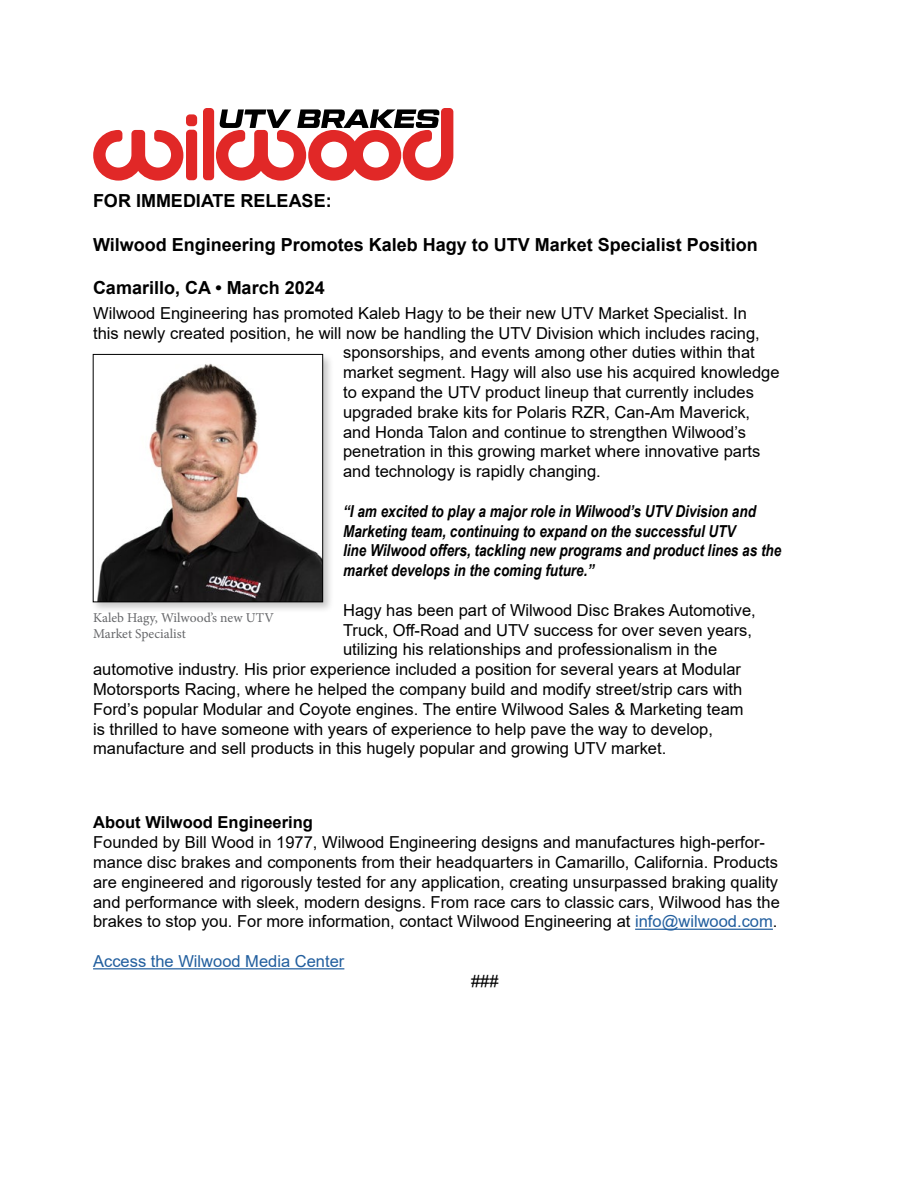
<style>
.page{position:relative;width:918px;height:1188px;background:#fff}
.page>*{position:absolute;margin:0;border:0;box-sizing:border-box;transform-origin:0 0}
.t1{font:700 18px "Arial";color:#000}
.t2{font:16.5px/19.8px "Arial";color:#000}
.t3{font:italic 700 16.5px/19.8px "Arial Narrow";color:#000}
.t4{font:16.5px "Arial";color:#215e9e}
.t5{font:700 16.5px "Arial";color:#000}
.t6{font:13.5px/16.2px "Minion Pro";color:#656669}
.s1{color:#215e9e}
</style>
<div class="page">
<hr style="left:635px;top:929px;width:138px;height:1px;background:#215e9e">
<hr style="left:93px;top:968px;width:251px;height:1px;background:#215e9e">
<div style="left:91px;top:352px;width:244px;height:262px;background:#000;opacity:.22"></div>
<img style="left:95px;top:356px;width:226px;height:244px">
<div style="left:93px;top:354px;width:230px;height:248px;border:1px solid #000"></div>
<div style="left:186px;top:114px;width:11px;height:12px;background:#e12827;border-radius:4px"></div>
<div style="left:186px;top:130px;width:11px;height:50px;background:#e12827;border-radius:4px"></div>
<div style="left:203px;top:108px;width:11px;height:72px;background:#e12827;border-radius:4px"></div>
<svg style="left:93px;top:130px;width:90px;height:51px"></svg>
<svg style="left:216px;top:108px;width:237px;height:73px"></svg>
<p class="t1" style="left:93px;top:188px;width:240px">FOR IMMEDIATE RELEASE:</p>
<p class="t1" style="left:93px;top:232px;width:666px">Wilwood Engineering Promotes Kaleb Hagy to UTV Market Specialist Position</p>
<p class="t1" style="left:93px;top:275px;width:233px">Camarillo, CA • March 2024</p>
<p class="t2" style="left:93px;top:303px;width:655px">Wilwood Engineering has promoted Kaleb Hagy to be their new UTV Market Specialist. In</p>
<p class="t2" style="left:93px;top:323px;width:668px">this newly created position, he will now be handling the UTV Division which includes racing,</p>
<p class="t2" style="left:343px;top:343px;width:413px">sponsorships, and events among other duties within that</p>
<p class="t2" style="left:343px;top:362px;width:438px">market segment. Hagy will also use his acquired knowledge</p>
<p class="t2" style="left:343px;top:382px;width:412px">to expand the UTV product lineup that currently includes</p>
<p class="t2" style="left:343px;top:402px;width:409px">upgraded brake kits for Polaris RZR, Can-Am Maverick,</p>
<p class="t2" style="left:343px;top:422px;width:405px">and Honda Talon and continue to strengthen Wilwood’s</p>
<p class="t2" style="left:343px;top:442px;width:419px">penetration in this growing market where innovative parts</p>
<p class="t2" style="left:343px;top:461px;width:259px">and technology is rapidly changing.</p>
<p class="t3" style="left:343px;top:500px;width:440px">“I am excited to play a major role in Wilwood’s UTV Division and Marketing team, continuing to expand on the successful UTV<br>line Wilwood offers, tackling new programs and product lines as the market develops in the coming future.”</p>
<p class="t2" style="left:343px;top:600px;width:414px">Hagy has been part of Wilwood Disc Brakes Automotive,</p>
<p class="t2" style="left:343px;top:620px;width:410px">Truck, Off-Road and UTV success for over seven years,</p>
<p class="t2" style="left:343px;top:640px;width:376px">utilizing his relationships and professionalism in the</p>
<p class="t2" style="left:93px;top:659px;width:650px">automotive industry. His prior experience included a position for several years at Modular</p>
<p class="t2" style="left:93px;top:679px;width:651px">Motorsports Racing, where he helped the company build and modify street/strip cars with</p>
<p class="t2" style="left:93px;top:699px;width:652px">Ford’s popular Modular and Coyote engines. The entire Wilwood Sales &amp; Marketing team</p>
<p class="t2" style="left:93px;top:719px;width:621px">is thrilled to have someone with years of experience to help pave the way to develop,</p>
<p class="t2" style="left:93px;top:739px;width:575px">manufacture and sell products in this hugely popular and growing UTV market.</p>
<p class="t6" style="left:93px;top:610px;width:182px">Kaleb Hagy, Wilwood’s new UTV<br>Market Specialist</p>
<p class="t5" style="left:93px;top:811px;width:221px">About Wilwood Engineering</p>
<p class="t2" style="left:93px;top:832px;width:688px">Founded by Bill Wood in 1977, Wilwood Engineering designs and manufactures high-perfor&shy;mance disc brakes and components from their headquarters in Camarillo, California. Products are engineered and rigorously tested for any application, creating unsurpassed braking quality and performance with sleek, modern designs. From race cars to classic cars, Wilwood has the brakes to stop you. For more information, contact Wilwood Engineering at <span class="s1">info@wilwood.com</span>.</p>
<p class="t4" style="left:93px;top:950px;width:253px">Access the Wilwood Media Center</p>
<p class="t2" style="left:471px;top:971px;width:29px">###</p>
</div>
